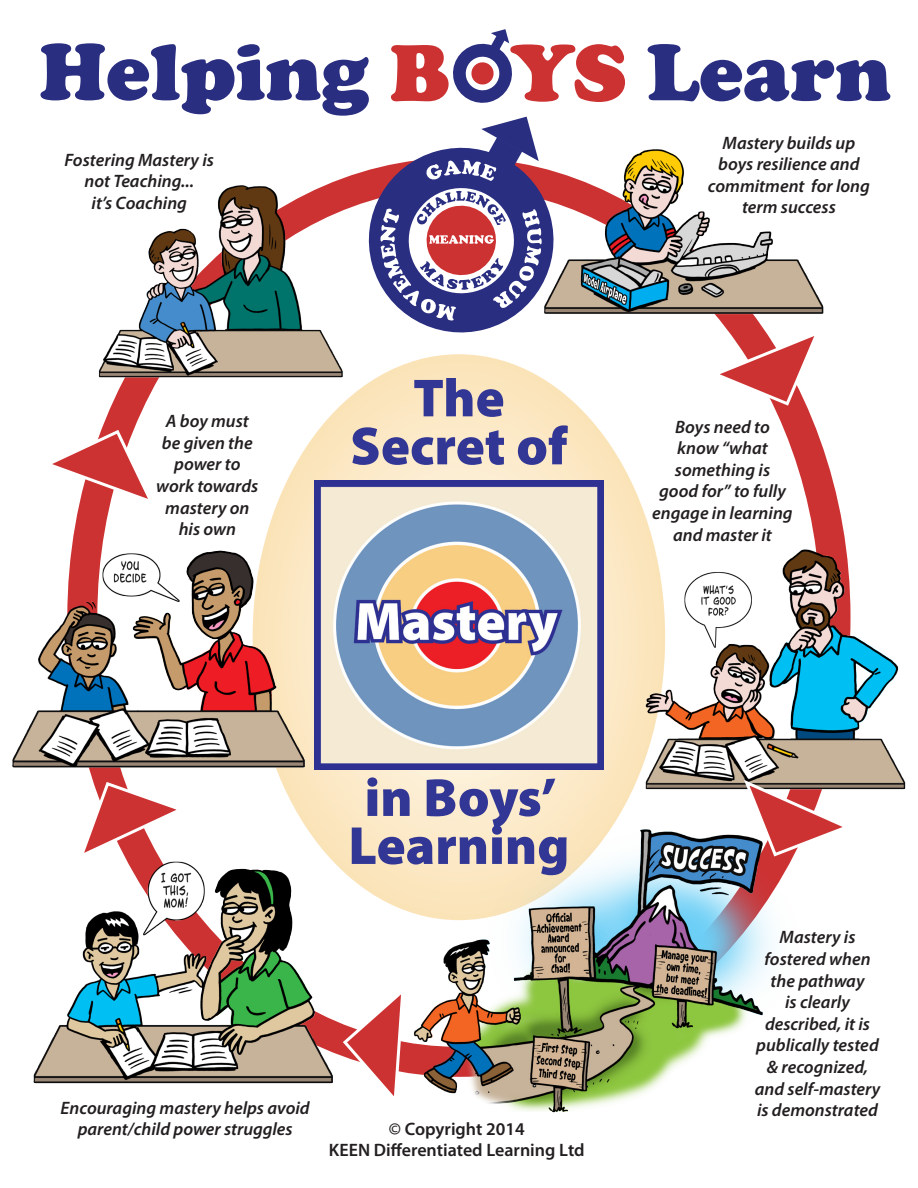
<style>
.page{position:relative;width:918px;height:1188px;background:#fff}
.page>*{position:absolute;margin:0;border:0;box-sizing:border-box;transform-origin:0 0}
.t1{font:900 54px/48px "Myriad Pro";color:#323695;text-align:center}
.t2{font:italic 600 18px/21.6px "Myriad Pro";color:#231f20;text-align:center}
.t3{font:600 18px/21.6px "Myriad Pro";color:#231f20;text-align:center}
</style>
<div class="page">
<svg style="left:264px;top:354px;width:389px;height:551px"></svg>
<img style="left:314px;top:480px;width:290px;height:289px">
<svg style="left:648px;top:44px;width:242px;height:57px"></svg>
<img style="left:625px;top:149px;width:199px;height:172px">
<img style="left:638px;top:540px;width:268px;height:252px">
<img style="left:33px;top:856px;width:303px;height:228px">
<img style="left:12px;top:544px;width:295px;height:226px">
<img style="left:392px;top:814px;width:401px;height:299px">
<img style="left:98px;top:332px;width:248px;height:49px">
<svg style="left:52px;top:428px;width:96px;height:79px"></svg>
<svg style="left:77px;top:780px;width:112px;height:80px"></svg>
<svg style="left:720px;top:329px;width:95px;height:79px"></svg>
<svg style="left:741px;top:777px;width:110px;height:81px"></svg>
<svg style="left:341px;top:984px;width:65px;height:120px"></svg>
<svg style="left:41px;top:29px;width:584px;height:303px"></svg>
<p class="t2" style="left:65px;top:148px;width:151px">Fostering Mastery is not Teaching...<br>it’s Coaching</p>
<p class="t2" style="left:156px;top:410px;width:104px">A boy must be given the power to work towards mastery on his own</p>
<p class="t1" style="left:350px;top:372px;width:219px">The<br>Secret of</p>
<p class="t2" style="left:708px;top:131px;width:164px">Mastery builds up boys resilience and commitment for long term success</p>
<p class="t2" style="left:652px;top:415px;width:142px">Boys need to know “what something is<br>good for” to fully engage in learning and master it</p>
<p class="t1" style="left:348px;top:772px;width:223px;text-align:left">in Boys’<br>Learning</p>
<p class="t2" style="left:61px;top:1096px;width:251px">Encouraging mastery helps avoid parent/child power struggles</p>
<p class="t3" style="left:329px;top:1117px;width:257px">© Copyright 2014<br>KEEN Differentiated Learning Ltd</p>
<p class="t2" style="left:755px;top:926px;width:127px">Mastery is fostered when the pathway<br>is clearly described, it is publically tested &amp; recognized, and self-mastery is demonstrated</p>
</div>
